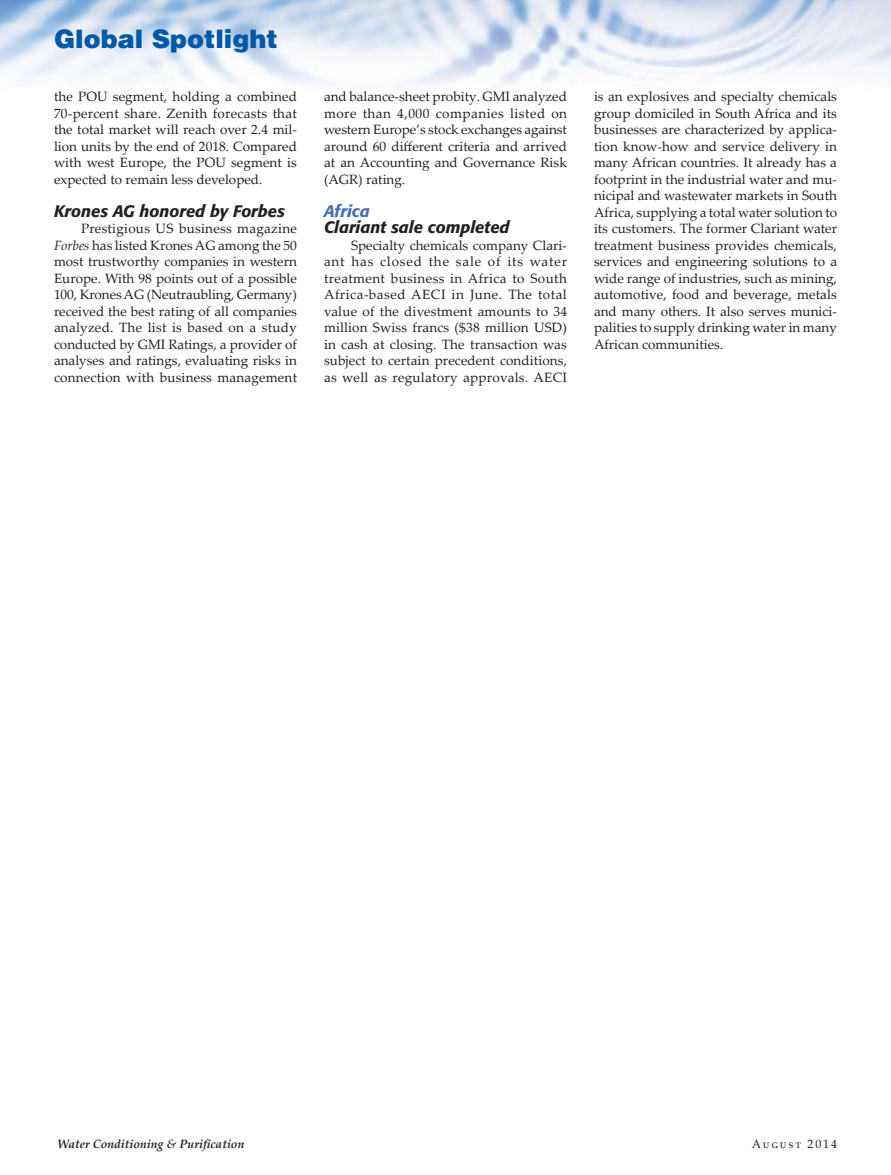
<style>
.page{position:relative;width:891px;height:1175px;background:#fff}
.page>*{position:absolute;margin:0;border:0;box-sizing:border-box;transform-origin:0 0}
.t1{font:900 25.5px "Helvetica";color:#0058a9}
.t2{font:italic 500 16.5px "Formata";color:#231f20}
.t3{font:italic 500 16.5px "Formata";color:#476db5}
.t4{font:13.5px/16.5px "Palatino Linotype";letter-spacing:.005em;color:#231f20;text-align:justify}
.t5{font:italic 700 12px "Palatino Linotype";color:#231f20}
.t6{font:12px "Palatino Linotype";letter-spacing:.15em;color:#231f20}
.s1{font-style:italic}
</style>
<div class="page">
<img style="left:0;top:0;width:891px;height:86px">
<h1 class="t1" style="left:54px;top:22px;width:225px">Global Spotlight</h1>
<p class="t4" style="left:54px;top:88px;width:245px">the POU segment, holding a combined 70-percent share. Zenith forecasts that the total market will reach over 2.4 mil&shy;lion units by the end of 2018. Compared with west Europe, the POU segment is expected to remain less developed.</p>
<p class="t2" style="left:54px;top:201px;width:233px">Krones AG honored by Forbes</p>
<p class="t4" style="left:54px;top:220px;width:245px;text-indent:27px">Prestigious US business magazine <span class="s1">Forbes</span> has listed Krones AG among the 50 most trustworthy companies in western Europe. With 98 points out of a possible 100, Krones AG (Neutraubling, Germany) received the best rating of all companies analyzed. The list is based on a study conducted by GMI Ratings, a provider of analyses and ratings, evaluating risks in connection with business management</p>
<p class="t4" style="left:324px;top:88px;width:245px">and balance-sheet probity. GMI analyzed more than 4,000 companies listed on western Europe’s stock exchanges against around 60 different criteria and arrived at an Accounting and Governance Risk (AGR) rating.</p>
<p class="t3" style="left:324px;top:201px;width:47px">Africa</p>
<p class="t2" style="left:324px;top:217px;width:187px">Clariant sale completed</p>
<p class="t4" style="left:324px;top:236px;width:245px;text-indent:27px">Specialty chemicals company Clari&shy;ant has closed the sale of its water treatment business in Africa to South Africa-based AECI in June. The total value of the divestment amounts to 34 million Swiss francs ($38 million USD) in cash at closing. The transaction was subject to certain precedent conditions, as well as regulatory approvals. AECI</p>
<p class="t4" style="left:594px;top:88px;width:245px">is an explosives and specialty chemicals group domiciled in South Africa and its businesses are characterized by applica&shy;tion know-how and service delivery in many African countries. It already has a footprint in the industrial water and mu&shy;nicipal and wastewater markets in South Africa, supplying a total water solution to its customers. The former Clariant water treatment business provides chemicals, services and engineering solutions to a wide range of industries, such as mining, automotive, food and beverage, metals and many others. It also serves munici&shy;palities to supply drinking water in many African communities.</p>
<p class="t5" style="left:57px;top:1135px;width:189px">Water Conditioning &amp; Purification</p>
<p class="t6" style="left:752px;top:1135px;width:87px">August 2014</p>
</div>
